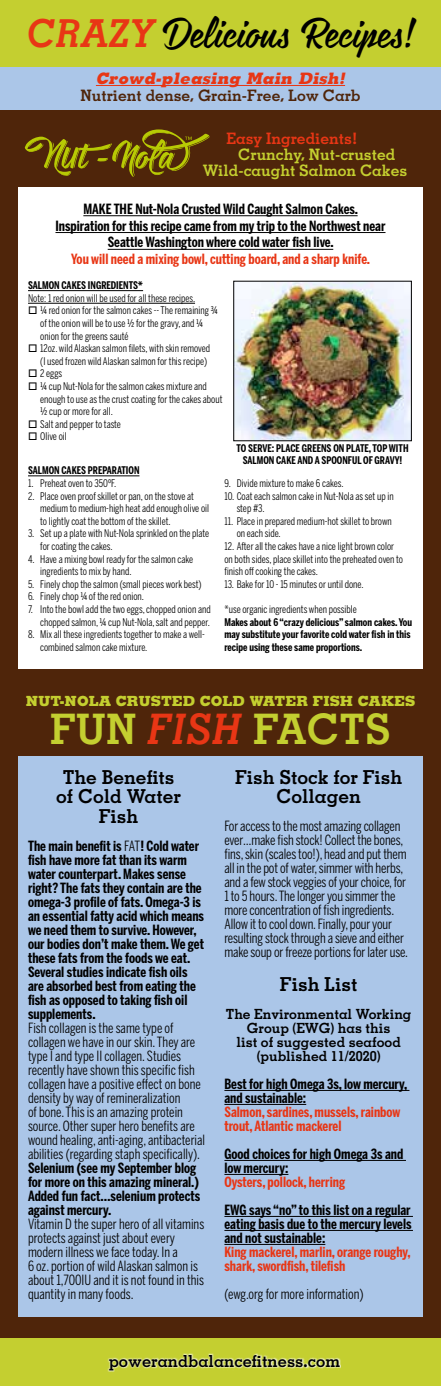
<style>
.page{position:relative;width:441px;height:1386px;background:#fff}
.page>*{position:absolute;margin:0;border:0;box-sizing:border-box;transform-origin:0 0}
.t1{font:45.5px "Rukola";color:#000}
.t2{font:700 42px "Memphis";color:#c4cf30}
.t3{font:700 19.25px/19.2px "Memphis";color:#000;text-align:center}
.t4{font:700 16.62px "Memphis";color:#000}
.t5{font:700 15.75px/15.8px "Memphis";color:#c4cf30}
.t6{font:700 15.75px "Memphis";color:#4f250a}
.t7{font:italic 800 15.75px "Memphis";color:#e83615}
.t8{font:700 15.75px "Memphis";color:#e83615}
.t9{font:14px/14px "Benton Sans Comp";letter-spacing:-.005em;color:#000}
.t10{font:700 14px/14px "Benton Sans Comp";color:#000}
.t11{font:700 14px/14px "Benton Sans Comp";color:#e83615}
.t12{font:700 14px/14px "Memphis";color:#000;text-align:center}
.t13{font:800 14px "Memphis";color:#c4cf30}
.t14{font:10.5px/12.6px "Benton Sans Comp";color:#000}
.t15{font:700 10.5px/12.6px "Benton Sans Comp";color:#000}
.s1{font-family:"Memphis";font-weight:700;font-style:italic;font-size:38.5px;color:#e83615}
.s2{font-style:italic;color:#e83615}
.s3{font-weight:400}
</style>
<div class="page">
<div style="left:0;top:0;width:441px;height:67px;background:#c4cf30"></div>
<div style="left:0;top:67px;width:441px;height:52px;background:#abc6e8"></div>
<div style="left:0;top:110px;width:441px;height:1276px;background:#4f250a"></div>
<hr style="left:96px;top:85px;width:249px;height:1px;background:#e83615">
<div style="left:18px;top:188px;width:405px;height:481px;background:#fff"></div>
<div style="left:18px;top:756px;width:405px;height:561px;background:#abc6e8"></div>
<hr style="left:28px;top:476px;width:111px;height:1px;background:#000">
<hr style="left:28px;top:290px;width:115px;height:1px;background:#000">
<hr style="left:28px;top:303px;width:167px;height:1px;background:#000">
<hr style="left:83px;top:215px;width:275px;height:1px;background:#000">
<hr style="left:55px;top:232px;width:331px;height:1px;background:#000">
<hr style="left:108px;top:249px;width:225px;height:1px;background:#000">
<svg style="left:25px;top:129px;width:185px;height:48px"></svg>
<hr style="left:224px;top:1090px;width:185px;height:1px;background:#000">
<hr style="left:224px;top:1104px;width:82px;height:1px;background:#000">
<hr style="left:224px;top:1160px;width:182px;height:1px;background:#000">
<hr style="left:224px;top:1174px;width:64px;height:1px;background:#000">
<hr style="left:224px;top:1216px;width:189px;height:1px;background:#000">
<hr style="left:224px;top:1230px;width:189px;height:1px;background:#000">
<hr style="left:224px;top:1244px;width:101px;height:1px;background:#000">
<img style="left:236px;top:283px;width:174px;height:156px">
<div style="left:0;top:1338px;width:441px;height:48px;background:#c4cf30"></div>
<svg style="left:108px;top:1353px;width:233px;height:19px"></svg>
<h1 class="t1" style="left:28px;top:5px;width:387px"><span class="s1">CRAZY</span> Delicious Recipes!</h1>
<h3 class="t6" style="left:80px;top:85px;width:282px">Nutrient dense, Grain-Free, Low Carb</h3>
<h3 class="t7" style="left:96px;top:68px;width:254px">Crowd-pleasing Main Dish!</h3>
<h3 class="t8" style="left:226px;top:129px;width:132px">Easy Ingredients!</h3>
<h3 class="t5" style="left:203px;top:146px;width:206px;text-indent:35px">Crunchy, Nut-crusted<br>Wild-caught Salmon Cakes</h3>
<h3 class="t10" style="left:55px;top:201px;width:332px;line-height:16.8px;text-align:center">MAKE THE Nut-Nola Crusted Wild Caught Salmon Cakes.<br>Inspiration for this recipe came from my trip to the Northwest near<br>Seattle Washington where cold water fish live.</h3>
<h3 class="t11" style="left:71px;top:252px;width:300px">You will need a mixing bowl, cutting board, and a sharp knife.</h3>
<p class="t15" style="left:28px;top:279px;width:117px">SALMON CAKES INGREDIENTS*</p>
<p class="t14" style="left:40px;top:292px;width:184px;text-indent:-12px">Note: 1 red onion will be used for all these recipes.<br>¼ red onion for the salmon cakes -- The remaining ¾ of the onion will be to use ½ for the gravy, and ¼ onion for the greens sauté<br>12oz. wild Alaskan salmon filets, with skin removed<br>(I used frozen wild Alaskan salmon for this recipe)<br>2 eggs<br>¼ cup Nut-Nola for the salmon cakes mixture and enough to use as the crust coating for the cakes about ½ cup or more for all.<br>Salt and pepper to taste<br>Olive oil</p>
<p class="t15" style="left:237px;top:442px;width:173px;text-align:center">TO SERVE: PLACE GREENS ON PLATE, TOP WITH<br>SALMON CAKE AND A SPOONFUL OF GRAVY!</p>
<p class="t15" style="left:28px;top:465px;width:113px">SALMON CAKES PREPARATION</p>
<p class="t14" style="left:28px;top:477px;width:90px">1. Preheat oven to 350ºF.</p>
<p class="t14" style="left:40px;top:490px;width:170px;text-indent:-12px">2. Place oven proof skillet or pan, on the stove at medium to medium-high heat add enough olive oil to lightly coat the bottom of the skillet.</p>
<p class="t14" style="left:40px;top:528px;width:170px;text-indent:-12px">3. Set up a plate with Nut-Nola sprinkled on the plate for coating the cakes.</p>
<p class="t14" style="left:40px;top:553px;width:154px;text-indent:-12px">4. Have a mixing bowl ready for the salmon cake ingredients to mix by hand.</p>
<p class="t14" style="left:28px;top:578px;width:175px">5. Finely chop the salmon (small pieces work best)</p>
<p class="t14" style="left:28px;top:591px;width:118px">6. Finely chop ¼ of the red onion.</p>
<p class="t14" style="left:28px;top:603px;width:184px;text-align:right">7. Into the bowl add the two eggs, chopped onion and chopped salmon, ¼ cup Nut-Nola, salt and pepper.</p>
<p class="t14" style="left:40px;top:628px;width:166px;text-indent:-12px">8. Mix all these ingredients together to make a well&shy;combined salmon cake mixture.</p>
<p class="t14" style="left:224px;top:477px;width:121px">9. Divide mixture to make 6 cakes.</p>
<p class="t14" style="left:237px;top:490px;width:158px;text-indent:-12px">10. Coat each salmon cake in Nut-Nola as set up in step #3.</p>
<p class="t14" style="left:237px;top:515px;width:157px;text-indent:-12px">11. Place in prepared medium-hot skillet to brown on each side.</p>
<p class="t14" style="left:224px;top:540px;width:180px">12. After all the cakes have a nice light brown color on both sides, place skillet into the preheated oven to finish off cooking the cakes.</p>
<p class="t14" style="left:224px;top:578px;width:141px">13. Bake for 10 - 15 minutes or until done.</p>
<p class="t14" style="left:224px;top:603px;width:134px">*use organic ingredients when possible</p>
<p class="t15" style="left:224px;top:616px;width:189px">Makes about 6 “crazy delicious” salmon cakes. You may substitute your favorite cold water fish in this recipe using these same proportions.</p>
<h3 class="t13" style="left:26px;top:692px;width:391px">NUT-NOLA CRUSTED COLD WATER FISH CAKES</h3>
<h2 class="t2" style="left:50px;top:703px;width:342px">FUN <span class="s2">FISH</span> FACTS</h2>
<h3 class="t3" style="left:56px;top:767px;width:126px">The Benefits of Cold Water<br>Fish</h3>
<p class="t10" style="left:28px;top:839px;width:178px">The main benefit is <span class="s3">FAT</span>! Cold water fish have more fat than its warm water counterpart. Makes sense right? The fats they contain are the omega-3 profile of fats. Omega-3 is an essential fatty acid which means we need them to survive. However, our bodies don’t make them. We get these fats from the foods we eat.<br>Several studies indicate fish oils are absorbed best from eating the fish as opposed to taking fish oil supplements.</p>
<p class="t9" style="left:28px;top:1021px;width:179px">Fish collagen is the same type of collagen we have in our skin. They are type I and type II collagen. Studies recently have shown this specific fish collagen have a positive effect on bone density by way of remineralization<br>of bone. This is an amazing protein source. Other super hero benefits are wound healing, anti-aging, antibacterial abilities (regarding staph specifically).</p>
<h3 class="t10" style="left:28px;top:1161px;width:174px">Selenium (see my September blog for more on this amazing mineral.)<br>Added fun fact…selenium protects against mercury.</h3>
<h3 class="t9" style="left:28px;top:1217px;width:178px">Vitamin D the super hero of all vitamins protects against just about every modern illness we face today. In a<br>6 oz. portion of wild Alaskan salmon is about 1,700IU and it is not found in this quantity in many foods.</h3>
<h3 class="t3" style="left:235px;top:767px;width:169px">Fish Stock for Fish<br>Collagen</h3>
<p class="t9" style="left:224px;top:820px;width:185px">For access to the most amazing collagen ever…make fish stock! Collect the bones, fins, skin (scales too!), head and put them all in the pot of water, simmer with herbs, and a few stock veggies of your choice, for 1 to 5 hours. The longer you simmer the more concentration of fish ingredients.<br>Allow it to cool down. Finally, pour your resulting stock through a sieve and either make soup or freeze portions for later use.</p>
<h3 class="t3" style="left:280px;top:974px;width:79px">Fish List</h3>
<h3 class="t12" style="left:226px;top:1006px;width:187px">The Environmental Working<br>Group (EWG) has this<br>list of suggested seafood (published 11/2020)</h3>
<h3 class="t10" style="left:224px;top:1077px;width:185px">Best for high Omega 3s, low mercury, and sustainable:</h3>
<h3 class="t11" style="left:224px;top:1105px;width:177px">Salmon, sardines, mussels, rainbow trout, Atlantic mackerel</h3>
<h3 class="t10" style="left:224px;top:1147px;width:181px">Good choices for high Omega 3s and low mercury:</h3>
<h3 class="t11" style="left:224px;top:1175px;width:122px">Oysters, pollock, herring</h3>
<h3 class="t10" style="left:224px;top:1203px;width:189px;text-align:justify">EWG says “no” to this list on a regular eating basis due to the mercury levels and not sustainable:</h3>
<h3 class="t11" style="left:224px;top:1245px;width:188px">King mackerel, marlin, orange roughy, shark, swordfish, tilefish</h3>
<h3 class="t9" style="left:224px;top:1287px;width:141px">(ewg.org for more information)</h3>
<h3 class="t4" style="left:109px;top:1350px;width:233px">powerandbalancefitness.com</h3>
</div>
